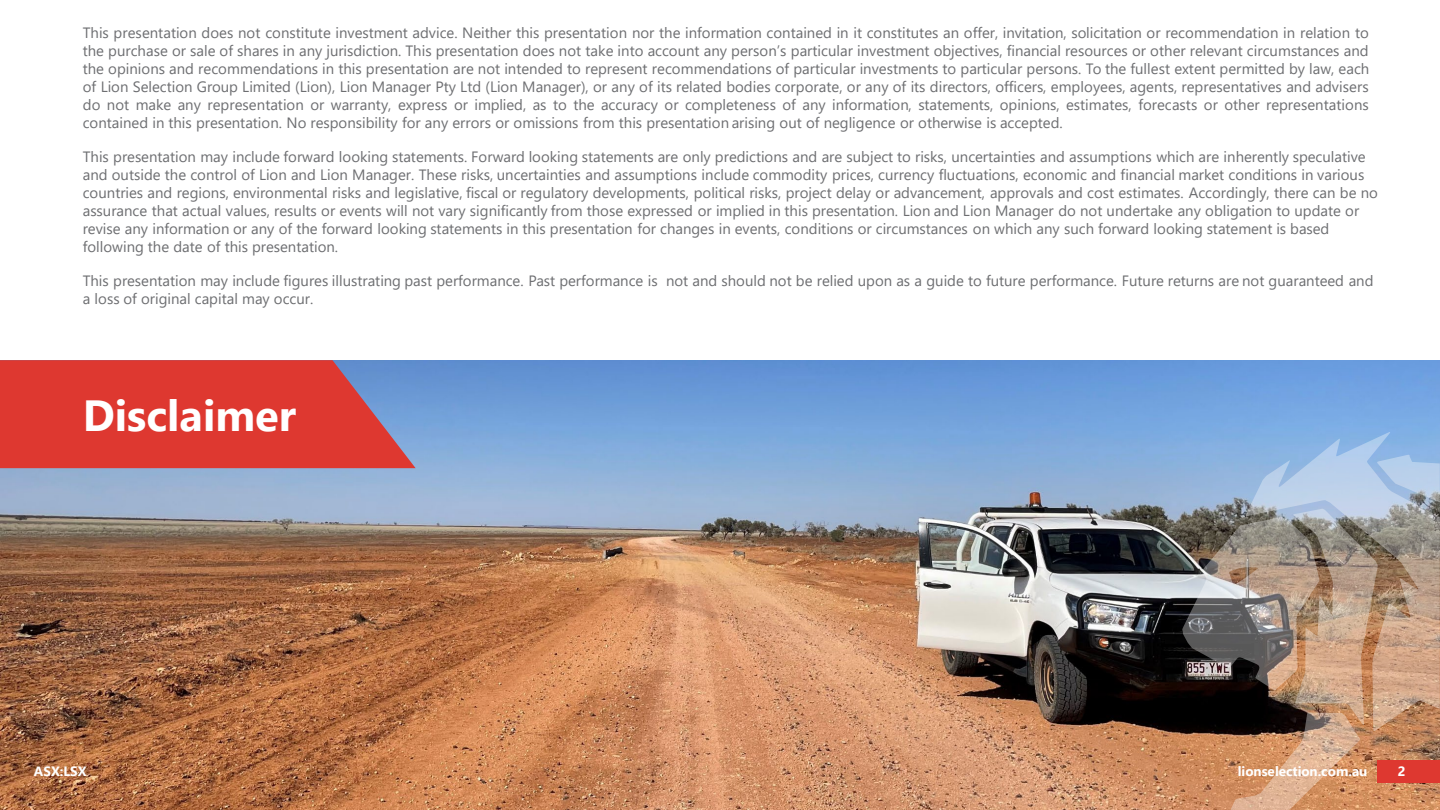
<style>
.page{position:relative;width:1440px;height:810px;background:#fff}
.page>*{position:absolute;margin:0;border:0;box-sizing:border-box;transform-origin:0 0}
.t1{font:700 43.5px "Segoe UI";color:#fff}
.t2{font:15px/18px "Segoe UI";color:#6d6e71}
.t3{font:700 13.5px "Segoe UI";color:#fff}
</style>
<div class="page">
<img style="left:0;top:360px;width:1440px;height:450px">
<svg style="left:0;top:360px;width:416px;height:108px;background:#d24140"></svg>
<img style="left:1182px;top:509px;width:196px;height:301px">
<img style="left:1246px;top:432px;width:194px;height:299px">
<svg style="left:1377px;top:455px;width:63px;height:47px;background:#acc4e1"></svg>
<div style="left:1378px;top:760px;width:62px;height:22px;background:#de3830"></div>
<p class="t2" style="left:83px;top:22px;width:1288px;text-align:justify">This presentation does not constitute investment advice. Neither this presentation nor the information contained in it constitutes an offer, invitation, solicitation or recommendation in relation to the purchase or sale of shares in any jurisdiction. This presentation does not take into account any person’s particular investment objectives, financial resources or other relevant circumstances and the opinions and recommendations in this presentation are not intended to represent recommendations of particular investments to particular persons. To the fullest extent permitted by law, each of Lion Selection Group Limited (Lion), Lion Manager Pty Ltd (Lion Manager), or any of its related bodies corporate, or any of its directors, officers, employees, agents, representatives and advisers do not make any representation or warranty, express or implied, as to the accuracy or completeness of any information, statements, opinions, estimates, forecasts or other representations contained in this presentation. No responsibility for any errors or omissions from this presentation arising out of negligence or otherwise is accepted.</p>
<p class="t2" style="left:83px;top:146px;width:1297px">This presentation may include forward looking statements. Forward looking statements are only predictions and are subject to risks, uncertainties and assumptions which are inherently speculative and outside the control of Lion and Lion Manager. These risks, uncertainties and assumptions include commodity prices, currency fluctuations, economic and financial market conditions in various countries and regions, environmental risks and legislative, fiscal or regulatory developments, political risks, project delay or advancement, approvals and cost estimates. Accordingly, there can be no assurance that actual values, results or events will not vary significantly from those expressed or implied in this presentation. Lion and Lion Manager do not undertake any obligation to update or revise any information or any of the forward looking statements in this presentation for changes in events, conditions or circumstances on which any such forward looking statement is based following the date of this presentation.</p>
<p class="t2" style="left:83px;top:271px;width:1292px">This presentation may include figures illustrating past performance. Past performance is not and should not be relied upon as a guide to future performance. Future returns are not guaranteed and a loss of original capital may occur.</p>
<h2 class="t1" style="left:83px;top:374px;width:215px">Disclaimer</h2>
<p class="t3" style="left:34px;top:758px;width:54px">ASX:LSX</p>
<p class="t3" style="left:1238px;top:758px;width:131px">lionselection.com.au</p>
<p class="t3" style="left:1398px;top:758px;width:9px">2</p>
</div>
